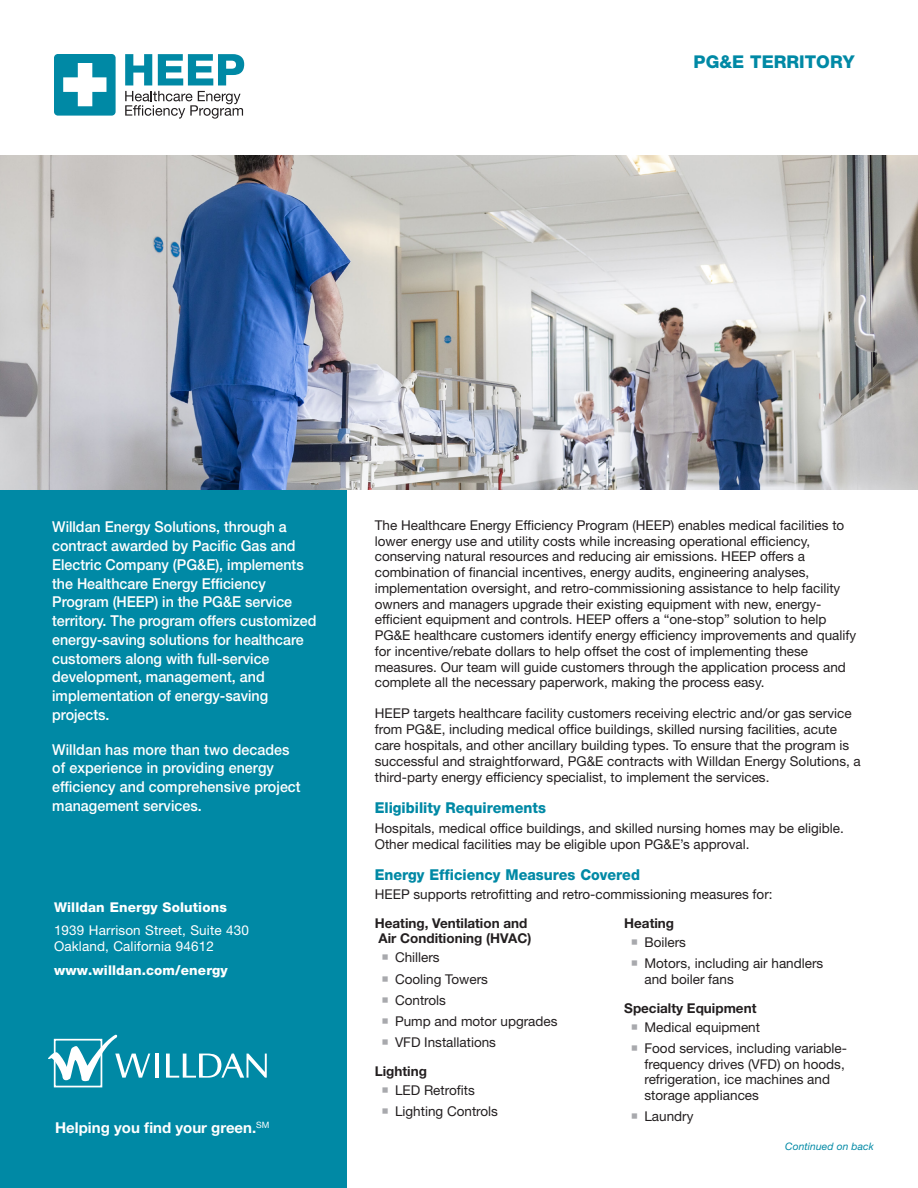
<style>
.page{position:relative;width:918px;height:1188px;background:#fff}
.page>*{position:absolute;margin:0;border:0;box-sizing:border-box;transform-origin:0 0}
.t1{font:800 17.7px "Helvetica Neue LT Std";color:#0089a5}
.t2{font:500 15px/18.8px "Helvetica Neue LT Std";color:#fff;scale:.95 1}
.Intro{font:800 15px "Helvetica Neue LT Std";color:#0089a5;scale:.95 1}
.t3{font:700 15px "Helvetica Neue LT Std";color:#fff}
.subhead{font:800 15px "Helvetica Neue LT Std";color:#0089a5;scale:.95 1}
.Body_text__9_13_blac{font:13.5px/15.8px "Helvetica Neue LT Std";color:#231f20}
.Body_text__9_13_blac-2{font:700 13.5px/15.8px "Helvetica Neue LT Std";color:#231f20}
.t4{font:13.5px/16.5px "Helvetica Neue LT Std";letter-spacing:.01em;color:#fff}
.t5{font:800 13.5px "Helvetica Neue LT Std";letter-spacing:.01em;color:#fff}
.t6{font:italic 10.35px "Helvetica Neue LT Std";letter-spacing:.01em;color:#0089a5}
</style>
<div class="page">
<div style="left:0;top:472px;width:346px;height:716px;background:#0089a5"></div>
<img style="left:0;top:156px;width:918px;height:333px">
<div style="left:54px;top:54px;width:62px;height:62px;background:#0089a5;border-radius:4px"></div>
<svg style="left:125px;top:54px;width:27px;height:31px"></svg>
<svg style="left:158px;top:54px;width:86px;height:31px"></svg>
<svg style="left:125px;top:91px;width:118px;height:28px"></svg>
<svg style="left:63px;top:63px;width:43px;height:43px"></svg>
<div style="left:54px;top:1039px;width:48px;height:48px;border:2px solid #fff"></div>
<hr style="left:155px;top:1054px;width:4px;height:24px;background:#fff">
<svg style="left:48px;top:1035px;width:102px;height:46px"></svg>
<svg style="left:166px;top:1054px;width:101px;height:24px"></svg>
<p class="t1" style="left:694px;top:51px;width:162px">PG&amp;E TERRITORY</p>
<p class="t2" style="left:52px;top:517px;width:280px">Willdan Energy Solutions, through a contract awarded by Pacific Gas and Electric Company (PG&amp;E), implements the Healthcare Energy Efficiency Program (HEEP) in the PG&amp;E service territory. The program offers customized energy-saving solutions for healthcare customers along with full-service development, management, and implementation of energy-saving projects.</p>
<p class="t2" style="left:52px;top:740px;width:263px">Willdan has more than two decades of experience in providing energy efficiency and comprehensive project management services.</p>
<p class="t5" style="left:54px;top:899px;width:174px">Willdan Energy Solutions</p>
<p class="t4" style="left:54px;top:922px;width:196px">1939 Harrison Street, Suite 430<br>Oakland, California 94612</p>
<p class="t5" style="left:54px;top:962px;width:175px">www.willdan.com/energy</p>
<p class="t3" style="left:55px;top:1118px;width:216px">Helping you find your green.<sup>SM</sup></p>
<p class="Body_text__9_13_blac" style="left:375px;top:517px;width:483px">The Healthcare Energy Efficiency Program (HEEP) enables medical facilities to lower energy use and utility costs while increasing operational efficiency, conserving natural resources and reducing air emissions. HEEP offers a combination of financial incentives, energy audits, engineering analyses, implementation oversight, and retro-commissioning assistance to help facility owners and managers upgrade their existing equipment with new, energy&shy;efficient equipment and controls. HEEP offers a “one-stop” solution to help PG&amp;E healthcare customers identify energy efficiency improvements and qualify for incentive/rebate dollars to help offset the cost of implementing these measures. Our team will guide customers through the application process and complete all the necessary paperwork, making the process easy.</p>
<p class="Body_text__9_13_blac" style="left:375px;top:706px;width:488px">HEEP targets healthcare facility customers receiving electric and/or gas service from PG&amp;E, including medical office buildings, skilled nursing facilities, acute care hospitals, and other ancillary building types. To ensure that the program is successful and straightforward, PG&amp;E contracts with Willdan Energy Solutions, a third-party energy efficiency specialist, to implement the services.</p>
<p class="subhead" style="left:375px;top:799px;width:182px">Eligibility Requirements</p>
<p class="Body_text__9_13_blac" style="left:375px;top:820px;width:471px">Hospitals, medical office buildings, and skilled nursing homes may be eligible.<br>Other medical facilities may be eligible upon PG&amp;E’s approval.</p>
<p class="Intro" style="left:375px;top:866px;width:281px">Energy Efficiency Measures Covered</p>
<p class="Body_text__9_13_blac" style="left:375px;top:886px;width:399px">HEEP supports retrofitting and retro-commissioning measures for:</p>
<p class="Body_text__9_13_blac-2" style="left:375px;top:915px;width:158px">Heating, Ventilation and<br>Air Conditioning (HVAC)</p>
<p class="Body_text__9_13_blac" style="left:395px;top:950px;width:46px">Chillers</p>
<p class="Body_text__9_13_blac" style="left:395px;top:971px;width:94px">Cooling Towers</p>
<p class="Body_text__9_13_blac" style="left:395px;top:992px;width:53px">Controls</p>
<p class="Body_text__9_13_blac" style="left:395px;top:1013px;width:164px">Pump and motor upgrades</p>
<p class="Body_text__9_13_blac" style="left:395px;top:1034px;width:103px">VFD Installations</p>
<p class="Body_text__9_13_blac-2" style="left:375px;top:1063px;width:54px">Lighting</p>
<p class="Body_text__9_13_blac" style="left:395px;top:1082px;width:81px">LED Retrofits</p>
<p class="Body_text__9_13_blac" style="left:395px;top:1104px;width:105px">Lighting Controls</p>
<p class="Body_text__9_13_blac-2" style="left:624px;top:915px;width:51px">Heating</p>
<p class="Body_text__9_13_blac" style="left:644px;top:934px;width:43px">Boilers</p>
<p class="Body_text__9_13_blac" style="left:644px;top:955px;width:180px">Motors, including air handlers and boiler fans</p>
<p class="Body_text__9_13_blac-2" style="left:624px;top:1000px;width:134px">Specialty Equipment</p>
<p class="Body_text__9_13_blac" style="left:644px;top:1019px;width:117px">Medical equipment</p>
<p class="Body_text__9_13_blac" style="left:644px;top:1040px;width:204px">Food services, including variable&shy;frequency drives (VFD) on hoods, refrigeration, ice machines and storage appliances</p>
<p class="Body_text__9_13_blac" style="left:644px;top:1109px;width:51px">Laundry</p>
<p class="t6" style="left:785px;top:1140px;width:90px">Continued on back</p>
</div>
